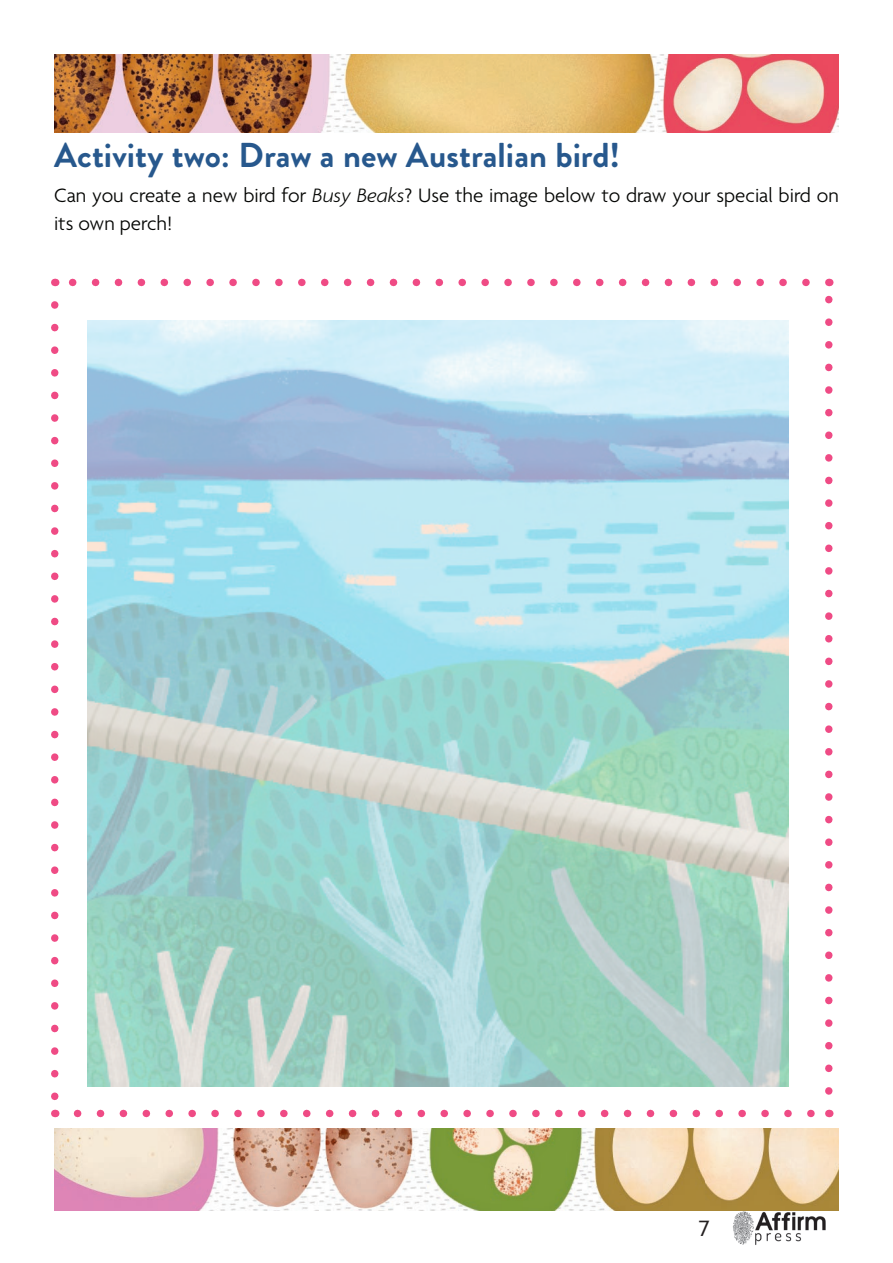
<style>
.page{position:relative;width:893px;height:1263px;background:#fff}
.page>*{position:absolute;margin:0;border:0;box-sizing:border-box;transform-origin:0 0}
.t1{font:700 34.5px "Brandon Grotesque";color:#27588d}
.t2{font:24px "Agenda";color:#231f20}
.t3{font:300 21px/28.5px "Agenda";color:#040503}
.s1{font-style:italic}
</style>
<div class="page">
<img style="left:725px;top:1210px;width:110px;height:35px">
<img style="left:54px;top:54px;width:785px;height:78px">
<img style="left:54px;top:1128px;width:785px;height:82px">
<svg style="left:51px;top:305px;width:7px;height:796px"></svg>
<svg style="left:78px;top:1110px;width:737px;height:7px"></svg>
<svg style="left:825px;top:295px;width:7px;height:796px"></svg>
<svg style="left:68px;top:279px;width:738px;height:7px"></svg>
<img style="left:88px;top:320px;width:701px;height:767px">
<h1 class="t1" style="left:54px;top:131px;width:568px">Activity two: Draw a new Australian bird!</h1>
<p class="t3" style="left:54px;top:182px;width:786px">Can you create a new bird for <span class="s1">Busy Beaks</span>? Use the image below to draw your special bird on its own perch!</p>
<p class="t2" style="left:699px;top:1215px;width:12px">7</p>
</div>
